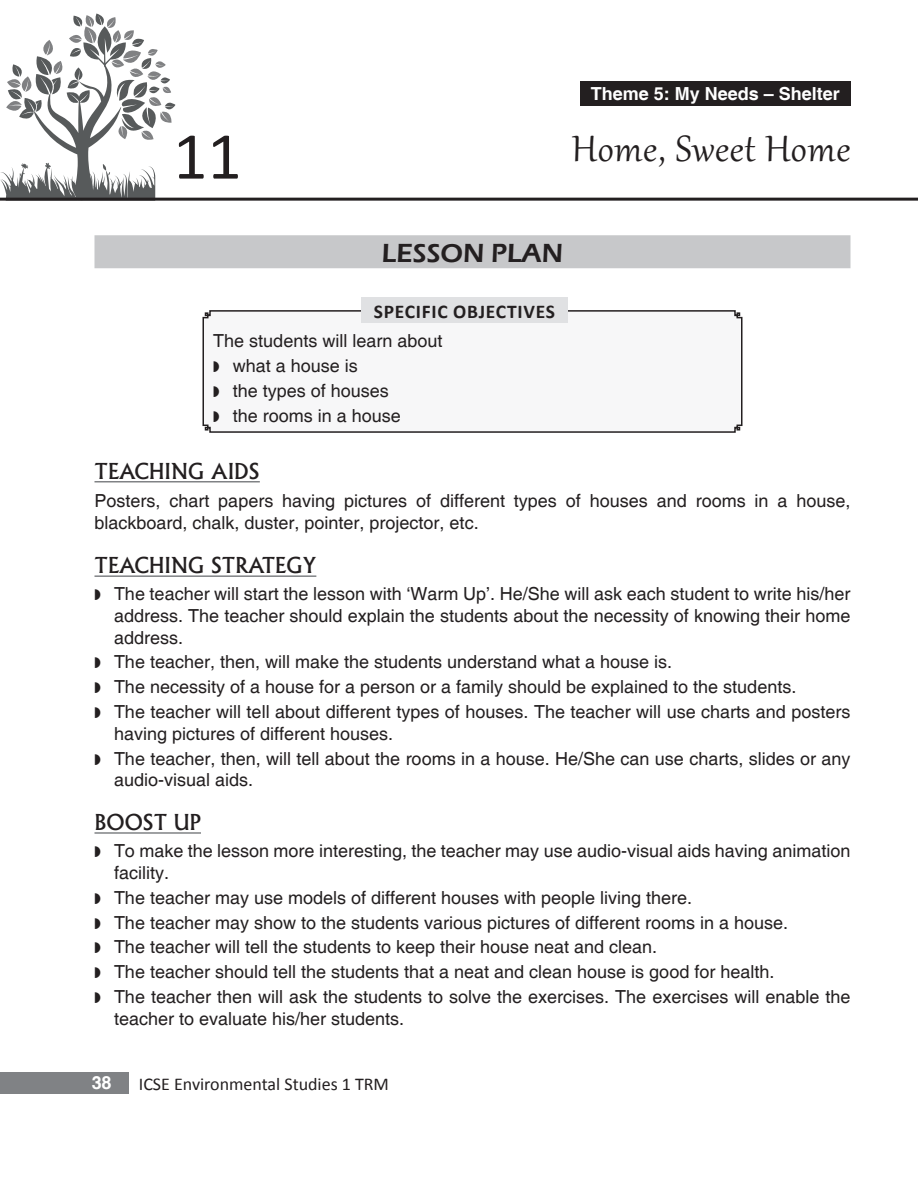
<style>
.page{position:relative;width:918px;height:1188px;background:#fff}
.page>*{position:absolute;margin:0;border:0;box-sizing:border-box;transform-origin:0 0}
.t1{font:67.5px "Calibri";color:#231f20}
.Head{font:45px "Gabriola";letter-spacing:.02em;color:#231f20}
.Lesson_plan{font:600 27px "Eras ITC";color:#231f20}
.Head_1{font:500 21px "Albertus";color:#231f20}
.t2{font:700 19.5px "Calibri";letter-spacing:.04em;color:#231f20}
.Body_text{font:18px/21.6px "Helvetica";color:#231f20}
.t3{font:18px "Calibri";color:#231f20}
.Answer{font:700 18px "Helvetica";color:#fff}
</style>
<div class="page">
<div style="left:0;top:1072px;width:128px;height:22px;background:#808285"></div>
<svg style="left:0;top:14px;width:175px;height:184px"></svg>
<hr style="left:0;top:198px;width:918px;height:3px;background:#231f20">
<div style="left:94px;top:235px;width:756px;height:33px;background:#c7c8ca"></div>
<hr style="left:94px;top:481px;width:166px;height:2px;background:#808285">
<hr style="left:94px;top:575px;width:222px;height:2px;background:#808285">
<hr style="left:94px;top:832px;width:107px;height:2px;background:#808285">
<svg style="left:202px;top:310px;width:541px;height:123px"></svg>
<div style="left:361px;top:298px;width:207px;height:25px;background:#e0e1e3"></div>
<div style="left:580px;top:81px;width:270px;height:25px;background:#231f20"></div>
<svg style="left:214px;top:361px;width:5px;height:11px"></svg>
<svg style="left:214px;top:386px;width:5px;height:11px"></svg>
<svg style="left:214px;top:411px;width:5px;height:11px"></svg>
<p class="Answer" style="left:591px;top:83px;width:251px">Theme 5: My Needs – Shelter</p>
<p class="t1" style="left:173px;top:114px;width:70px">11</p>
<p class="Head" style="left:572px;top:120px;width:280px">Home, Sweet Home</p>
<p class="Lesson_plan" style="left:382px;top:237px;width:183px">LESSON PLAN</p>
<p class="t2" style="left:374px;top:299px;width:183px">SPECIFIC OBJECTIVES</p>
<p class="Body_text" style="left:233px;top:329px;width:211px;line-height:24.9px;text-indent:-20px">The students will learn about what a house is<br>the types of houses<br>the rooms in a house</p>
<p class="Head_1" style="left:94px;top:458px;width:167px">TEACHING AIDS</p>
<p class="Body_text" style="left:94px;top:490px;width:757px;line-height:22.5px">Posters, chart papers having pictures of different types of houses and rooms in a house, blackboard, chalk, duster, pointer, projector, etc.</p>
<p class="Head_1" style="left:94px;top:553px;width:223px">TEACHING STRATEGY</p>
<p class="Body_text" style="left:114px;top:584px;width:738px;text-align:justify">The teacher will start the lesson with ‘Warm Up’. He/She will ask each student to write his/her address. The teacher should explain the students about the necessity of knowing their home address.</p>
<p class="Body_text" style="left:114px;top:652px;width:560px">The teacher, then, will make the students understand what a house is.</p>
<p class="Body_text" style="left:114px;top:677px;width:684px">The necessity of a house for a person or a family should be explained to the students.</p>
<p class="Body_text" style="left:114px;top:702px;width:738px">The teacher will tell about different types of houses. The teacher will use charts and posters having pictures of different houses.</p>
<p class="Body_text" style="left:114px;top:748px;width:738px">The teacher, then, will tell about the rooms in a house. He/She can use charts, slides or any audio-visual aids.</p>
<p class="Head_1" style="left:94px;top:810px;width:108px">BOOST UP</p>
<p class="Body_text" style="left:114px;top:841px;width:738px">To make the lesson more interesting, the teacher may use audio-visual aids having animation facility.</p>
<p class="Body_text" style="left:114px;top:887px;width:580px">The teacher may use models of different houses with people living there.</p>
<p class="Body_text" style="left:114px;top:912px;width:676px">The teacher may show to the students various pictures of different rooms in a house.</p>
<p class="Body_text" style="left:114px;top:937px;width:545px">The teacher will tell the students to keep their house neat and clean.</p>
<p class="Body_text" style="left:114px;top:962px;width:662px">The teacher should tell the students that a neat and clean house is good for health.</p>
<p class="Body_text" style="left:114px;top:987px;width:738px">The teacher then will ask the students to solve the exercises. The exercises will enable the teacher to evaluate his/her students.</p>
<p class="Answer" style="left:92px;top:1072px;width:21px">38</p>
<p class="t3" style="left:139px;top:1073px;width:252px">ICSE Environmental Studies 1 TRM</p>
</div>
